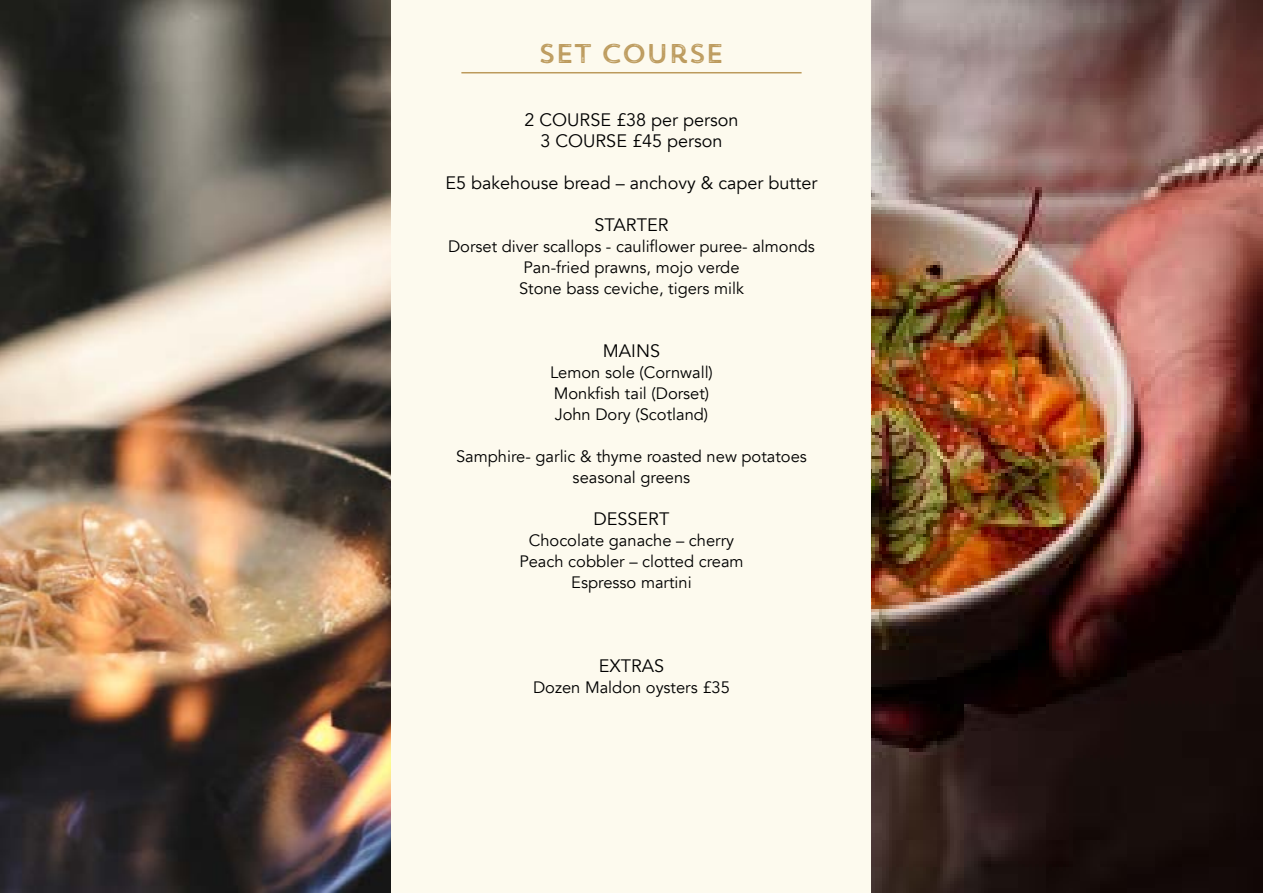
<style>
.page{position:relative;width:1263px;height:893px;background:#fff}
.page>*{position:absolute;margin:0;border:0;box-sizing:border-box;transform-origin:0 0}
.t1{font:27px "Trend Rh Sans One";letter-spacing:-.04em;color:#bc9a5c}
.t2{font:18px/21px "Avenir";color:#000;text-align:center}
.t3{font:16.5px/21px "Avenir";color:#000;text-align:center}
</style>
<div class="page">
<img style="left:871px;top:0;width:392px;height:893px">
<img style="left:0;top:0;width:392px;height:893px">
<div style="left:392px;top:0;width:479px;height:893px;background:#fdfaee"></div>
<hr style="left:461px;top:72px;width:340px;height:1px;background:#bc9a5c">
<h1 class="t1" style="left:538px;top:36px;width:188px">SET COURSE</h1>
<p class="t2" style="left:525px;top:110px;width:215px">2 COURSE £38 per person<br>3 COURSE £45 person</p>
<p class="t2" style="left:446px;top:173px;width:373px">E5 bakehouse bread – anchovy &amp; caper butter</p>
<p class="t2" style="left:594px;top:215px;width:75px">STARTER</p>
<p class="t3" style="left:448px;top:236px;width:368px">Dorset diver scallops - cauliflower puree- almonds<br>Pan-fried prawns, mojo verde<br>Stone bass ceviche, tigers milk</p>
<p class="t2" style="left:603px;top:341px;width:59px">MAINS</p>
<p class="t3" style="left:550px;top:362px;width:164px;text-align:left">Lemon sole (Cornwall)<br>Monkfish tail (Dorset)<br>John Dory (Scotland)</p>
<p class="t3" style="left:456px;top:446px;width:352px">Samphire- garlic &amp; thyme roasted new potatoes seasonal greens</p>
<p class="t2" style="left:594px;top:509px;width:77px">DESSERT</p>
<p class="t3" style="left:519px;top:530px;width:226px">Chocolate ganache – cherry<br>Peach cobbler – clotted cream<br>Espresso martini</p>
<p class="t2" style="left:599px;top:656px;width:67px">EXTRAS</p>
<p class="t3" style="left:533px;top:677px;width:198px">Dozen Maldon oysters £35</p>
</div>
